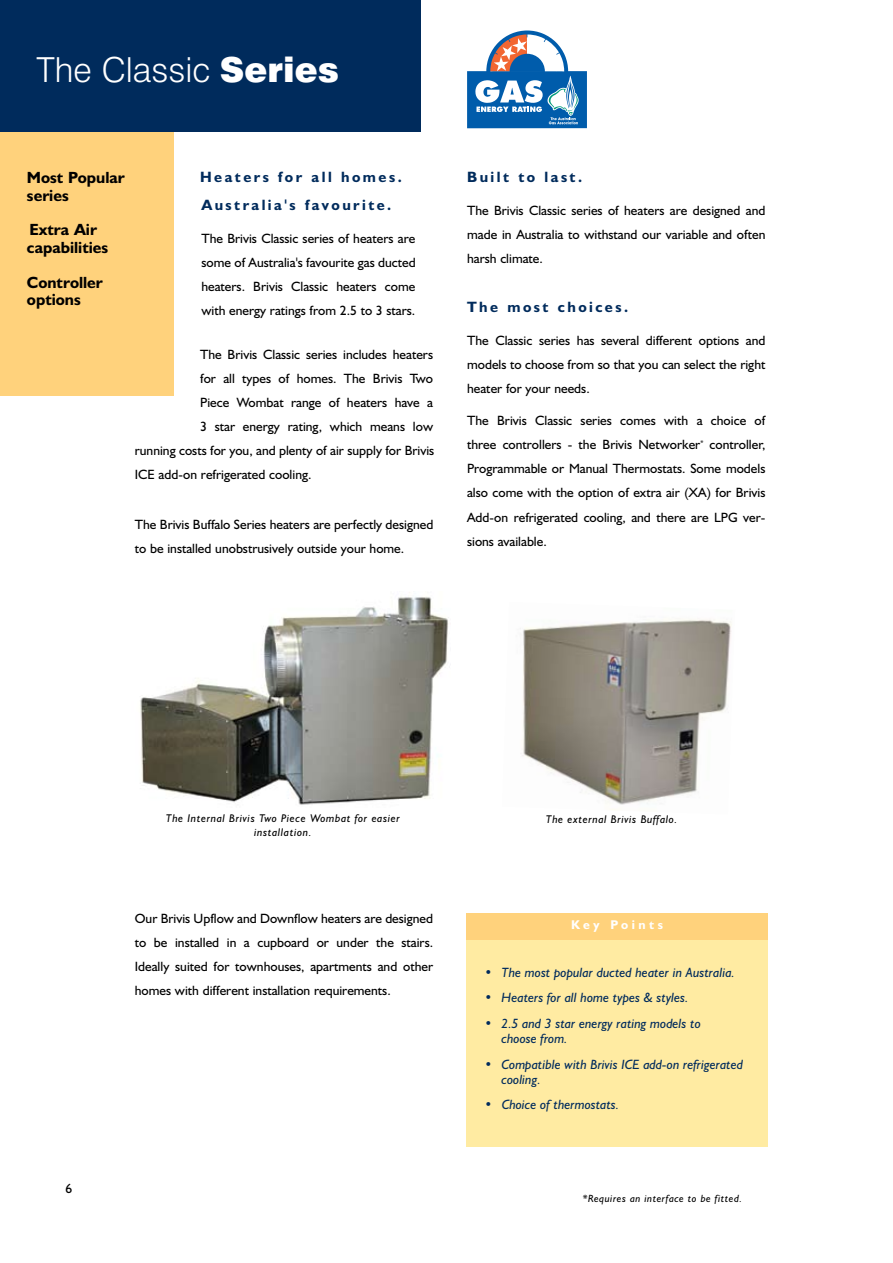
<style>
.page{position:relative;width:893px;height:1263px;background:#fff}
.page>*{position:absolute;margin:0;border:0;box-sizing:border-box;transform-origin:0 0}
.t1{font:300 34.5px "Swiss 721 BT";color:#fff}
.t2{font:700 16.2px/17.5px "Humanist 521 BT";color:#000}
.t3{font:700 15px "Humanist 521 BT";letter-spacing:.165em;color:#002b5c}
.t4{font:13.5px/24px "Humanist 521 BT";color:#000;text-align:justify}
.t5{font:italic 13.5px/15px "Humanist 521 BT";color:#002b5c}
.t6{font:700 12.75px "Humanist 521 BT";letter-spacing:.27em;color:#fff}
.t7{font:italic 11.25px/13.5px "Humanist 521 BT";letter-spacing:.05em;color:#000;text-align:center}
.t8{font:italic 10.5px "Humanist 521 BT";letter-spacing:.05em;color:#000}
.s1{font-weight:900}
</style>
<div class="page">
<div style="left:0;top:0;width:173px;height:395px;background:#ffd27c"></div>
<div style="left:0;top:0;width:421px;height:131px;background:#002b5c"></div>
<svg style="left:467px;top:31px;width:120px;height:97px"></svg>
<div style="left:466px;top:931px;width:302px;height:215px;background:#ffeba2"></div>
<div style="left:466px;top:913px;width:302px;height:26px;background:#ffd27c"></div>
<img style="left:522px;top:619px;width:210px;height:191px">
<img style="left:140px;top:596px;width:309px;height:209px">
<h1 class="t1" style="left:36px;top:49px;width:304px">The Classic <span class="s1">Series</span></h1>
<p class="t2" style="left:27px;top:168px;width:99px">Most Popular series</p>
<p class="t2" style="left:27px;top:221px;width:83px">Extra Air capabilities</p>
<p class="t2" style="left:27px;top:273px;width:77px">Controller options</p>
<p class="t3" style="left:200px;top:168px;width:203px">Heaters for all homes.</p>
<p class="t3" style="left:201px;top:196px;width:191px">Australia's favourite.</p>
<p class="t4" style="left:201px;top:226px;width:216px">The Brivis Classic series of heaters are some of Australia's favourite gas ducted heaters. Brivis Classic heaters come with energy ratings from 2.5 to 3 stars.</p>
<p class="t4" style="left:200px;top:342px;width:234px">The Brivis Classic series includes heaters</p>
<p class="t4" style="left:200px;top:366px;width:234px">for all types of homes. The Brivis Two</p>
<p class="t4" style="left:200px;top:390px;width:234px">Piece Wombat range of heaters have a</p>
<p class="t4" style="left:200px;top:414px;width:234px">3 star energy rating, which means low</p>
<p class="t4" style="left:135px;top:438px;width:301px">running costs for you, and plenty of air supply for Brivis</p>
<p class="t4" style="left:135px;top:462px;width:178px">ICE add-on refrigerated cooling.</p>
<p class="t4" style="left:135px;top:512px;width:300px">The Brivis Buffalo Series heaters are perfectly designed to be installed unobstrusively outside your home.</p>
<p class="t3" style="left:467px;top:168px;width:117px">Built to last.</p>
<p class="t4" style="left:467px;top:198px;width:300px">The Brivis Classic series of heaters are designed and made in Australia to withstand our variable and often harsh climate.</p>
<p class="t3" style="left:467px;top:298px;width:163px">The most choices.</p>
<p class="t4" style="left:467px;top:328px;width:300px">The Classic series has several different options and models to choose from so that you can select the right heater for your needs.</p>
<p class="t4" style="left:467px;top:409px;width:300px">The Brivis Classic series comes with a choice of three controllers - the Brivis Networker<sup>*</sup> controller, Programmable or Manual Thermostats. Some models also come with the option of extra air (XA) for Brivis Add-on refrigerated cooling, and there are LPG ver&shy;sions available.</p>
<p class="t7" style="left:166px;top:811px;width:235px">The Internal Brivis Two Piece Wombat for easier installation.</p>
<p class="t7" style="left:546px;top:812px;width:133px">The external Brivis Buffalo.</p>
<p class="t4" style="left:66px;top:1176px;width:8px">6</p>
<p class="t4" style="left:135px;top:906px;width:300px">Our Brivis Upflow and Downflow heaters are designed to be installed in a cupboard or under the stairs.<br>Ideally suited for townhouses, apartments and other homes with different installation requirements.</p>
<p class="t6" style="left:571px;top:917px;width:93px">Key Points</p>
<p class="t5" style="left:485px;top:964px;width:252px">• The most popular ducted heater in Australia.</p>
<p class="t5" style="left:485px;top:990px;width:206px">• Heaters for all home types &amp; styles.</p>
<p class="t5" style="left:501px;top:1015px;width:201px;text-indent:-17px">• 2.5 and 3 star energy rating models to choose from.</p>
<p class="t5" style="left:501px;top:1056px;width:243px;text-indent:-17px">• Compatible with Brivis ICE add-on refrigerated cooling.</p>
<p class="t5" style="left:485px;top:1097px;width:136px">• Choice of thermostats.</p>
<p class="t8" style="left:583px;top:1192px;width:161px">*Requires an interface to be fitted.</p>
</div>
